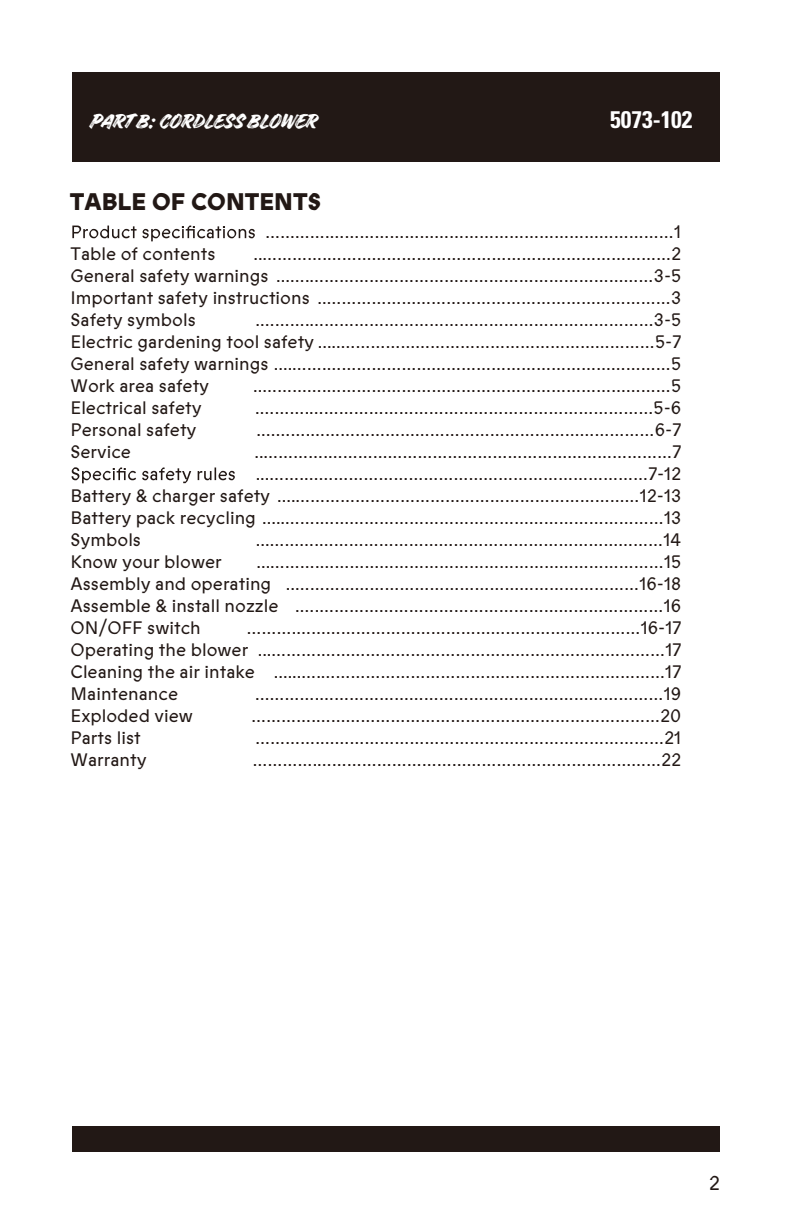
<style>
.page{position:relative;width:792px;height:1224px;background:#fff}
.page>*{position:absolute;margin:0;border:0;box-sizing:border-box;transform-origin:0 0}
.t1{font:24px "Handelson Two";letter-spacing:-.005em;color:#fff}
.t2{font:800 24px "Prophet";color:#221815}
.t3{font:700 condensed 24px "Univers";color:#fff}
.t4{font:20px "Prophet";color:#221815}
.t5{font:18px/22px "Prophet";color:#221815}
</style>
<div class="page">
<div style="left:72px;top:72px;width:648px;height:90px;background:#221815"></div>
<div style="left:72px;top:1126px;width:648px;height:26px;background:#221815"></div>
<svg style="left:72px;top:226px;width:183px;height:15px"></svg>
<svg style="left:72px;top:467px;width:163px;height:16px"></svg>
<h1 class="t1" style="left:89px;top:108px;width:228px">PART B: CORDLESS BLOWER</h1>
<h1 class="t2" style="left:70px;top:185px;width:253px">TABLE OF CONTENTS</h1>
<h1 class="t3" style="left:610px;top:105px;width:84px">5073-102</h1>
<p class="t5" style="left:253px;top:221px;width:429px;text-align:right">………….……………………………………………………………1 ..………….……………………………………………………………2</p>
<p class="t5" style="left:71px;top:243px;width:612px">Table of contents<br>General safety warnings ...….……………………………………………………………3-5<br>Important safety instructions ..……………………………………………………………3<br>Safety symbols<br>Electric gardening tool safety .....………………………………………………………5-7<br>General safety warnings ....…….……………………………………………………………5<br>Work area safety<br>Electrical safety<br>Personal safety<br>Service</p>
<p class="t5" style="left:71px;top:485px;width:612px">Battery &amp; charger safety ....……………………………………………………………12-13<br>Battery pack recycling .....…….……………………………………………………………13<br>Symbols<br>Know your blower<br>Assembly and operating<br>Assemble &amp; install nozzle<br>ON/OFF switch<br>Operating the blower<br>Cleaning the air intake<br>Maintenance<br>Exploded view<br>Parts list<br>Warranty</p>
<p class="t5" style="left:256px;top:309px;width:427px">.……….……………………………………………………………3-5</p>
<p class="t5" style="left:253px;top:375px;width:430px;text-align:justify">..………….……………………………………………………………5 .……….……………………………………………………………5-6 .……….……………………………………………………………6-7 ..………….……………………………………………………………7 ...…….……………………………………………………………7-12</p>
<p class="t5" style="left:247px;top:529px;width:436px;text-align:right">...……….……………………………………………………………14 ...……….……………………………………………………………15 ..……………………………………………………………16-18 .….……………………………………………………………16 ……….……………………………………………………………16-17 ...……….……………………………………………………………17 ......….……………………………………………………………17 ………….……………………………………………………………19 ………….……………………………………………………………20 ………….……………………………………………………………21 ………….……………………………………………………………22</p>
<p class="t4" style="left:709px;top:1170px;width:12px">2</p>
</div>
